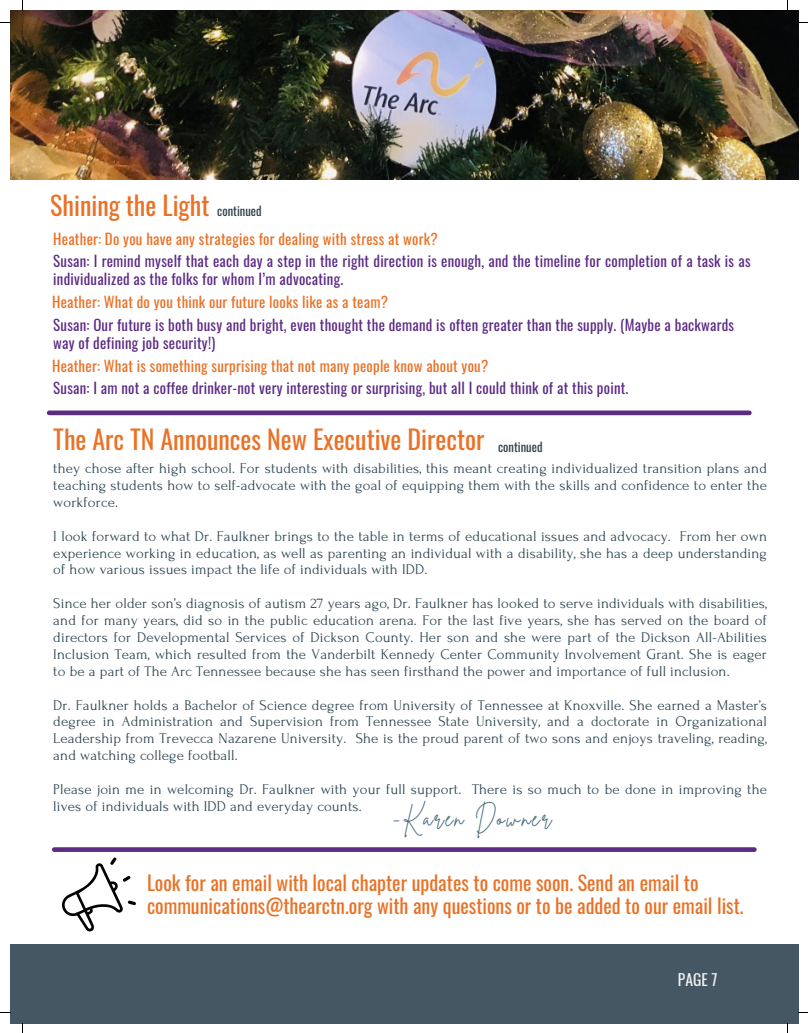
<style>
.page{position:relative;width:808px;height:1033px;background:#fff}
.page>*{position:absolute;margin:0;border:0;box-sizing:border-box;transform-origin:0 0}
.t1{font:26px "Oswald";color:#ea7125}
.t2{font:23.12px "Brittany Signature";letter-spacing:.1em;color:#44697d}
.t3{font:20px/23.5px "Oswald";color:#ea7125}
.t4{font:15.5px "Oswald";color:#f2f3f2}
.t5{font:14.88px/16.9px "Forum";letter-spacing:.01em;color:#2c4450;text-align:justify}
.t6{font:14.88px/17.8px "Oswald";letter-spacing:.015em;color:#5c2b84}
.t7{font:14.88px "Oswald";letter-spacing:.015em;color:#ea7125}
.t8{font:12.5px "Oswald";color:#2e404b}
</style>
<div class="page">
<img style="left:10px;top:10px;width:788px;height:169px">
<div style="left:10px;top:944px;width:788px;height:79px;background:#455763"></div>
<div style="left:49px;top:410px;width:700px;height:5px;background:#5c2b84"></div>
<div style="left:54px;top:847px;width:700px;height:5px;background:#5c2b84"></div>
<svg style="left:62px;top:857px;width:74px;height:74px"></svg>
<p class="t1" style="left:50px;top:185px;width:161px">Shining the Light</p>
<p class="t8" style="left:217px;top:201px;width:46px">continued</p>
<p class="t7" style="left:53px;top:227px;width:386px">Heather: Do you have any strategies for dealing with stress at work?</p>
<p class="t6" style="left:53px;top:251px;width:698px">Susan: I remind myself that each day a step in the right direction is enough, and the timeline for completion of a task is as individualized as the folks for whom I’m advocating.</p>
<p class="t7" style="left:52px;top:290px;width:337px">Heather: What do you think our future looks like as a team?</p>
<p class="t6" style="left:53px;top:316px;width:682px">Susan: Our future is both busy and bright, even thought the demand is often greater than the supply. (Maybe a backwards way of defining job security!)</p>
<p class="t7" style="left:52px;top:354px;width:437px">Heather: What is something surprising that not many people know about you?</p>
<p class="t6" style="left:53px;top:378px;width:576px">Susan: I am not a coffee drinker-not very interesting or surprising, but all I could think of at this point.</p>
<p class="t1" style="left:53px;top:418px;width:432px">The Arc TN Announces New Executive Director</p>
<p class="t8" style="left:498px;top:437px;width:46px">continued</p>
<p class="t5" style="left:53px;top:460px;width:715px">they chose after high school. For students with disabilities, this meant creating individualized transition plans and teaching students how to self-advocate with the goal of equipping them with the skills and confidence to enter the workforce.</p>
<p class="t5" style="left:53px;top:527px;width:715px">I look forward to what Dr. Faulkner brings to the table in terms of educational issues and advocacy. From her own experience working in education, as well as parenting an individual with a disability, she has a deep understanding of how various issues impact the life of individuals with IDD.</p>
<p class="t5" style="left:53px;top:595px;width:715px">Since her older son’s diagnosis of autism 27 years ago, Dr. Faulkner has looked to serve individuals with disabilities, and for many years, did so in the public education arena. For the last five years, she has served on the board of directors for Developmental Services of Dickson County. Her son and she were part of the Dickson All-Abilities Inclusion Team, which resulted from the Vanderbilt Kennedy Center Community Involvement Grant. She is eager to be a part of The Arc Tennessee because she has seen firsthand the power and importance of full inclusion.</p>
<p class="t5" style="left:53px;top:696px;width:715px">Dr. Faulkner holds a Bachelor of Science degree from University of Tennessee at Knoxville. She earned a Master’s degree in Administration and Supervision from Tennessee State University, and a doctorate in Organizational Leadership from Trevecca Nazarene University. She is the proud parent of two sons and enjoys traveling, reading, and watching college football.</p>
<p class="t5" style="left:53px;top:781px;width:715px">Please join me in welcoming Dr. Faulkner with your full support. There is so much to be done in improving the lives of individuals with IDD and everyday counts.</p>
<p class="t2" style="left:392px;top:803px;width:160px">-Karen Downer</p>
<p class="t3" style="left:147px;top:869px;width:598px">Look for an email with local chapter updates to come soon. Send an email to communications@thearctn.org with any questions or to be added to our email list.</p>
<p class="t4" style="left:678px;top:967px;width:41px">PAGE 7</p>
</div>
